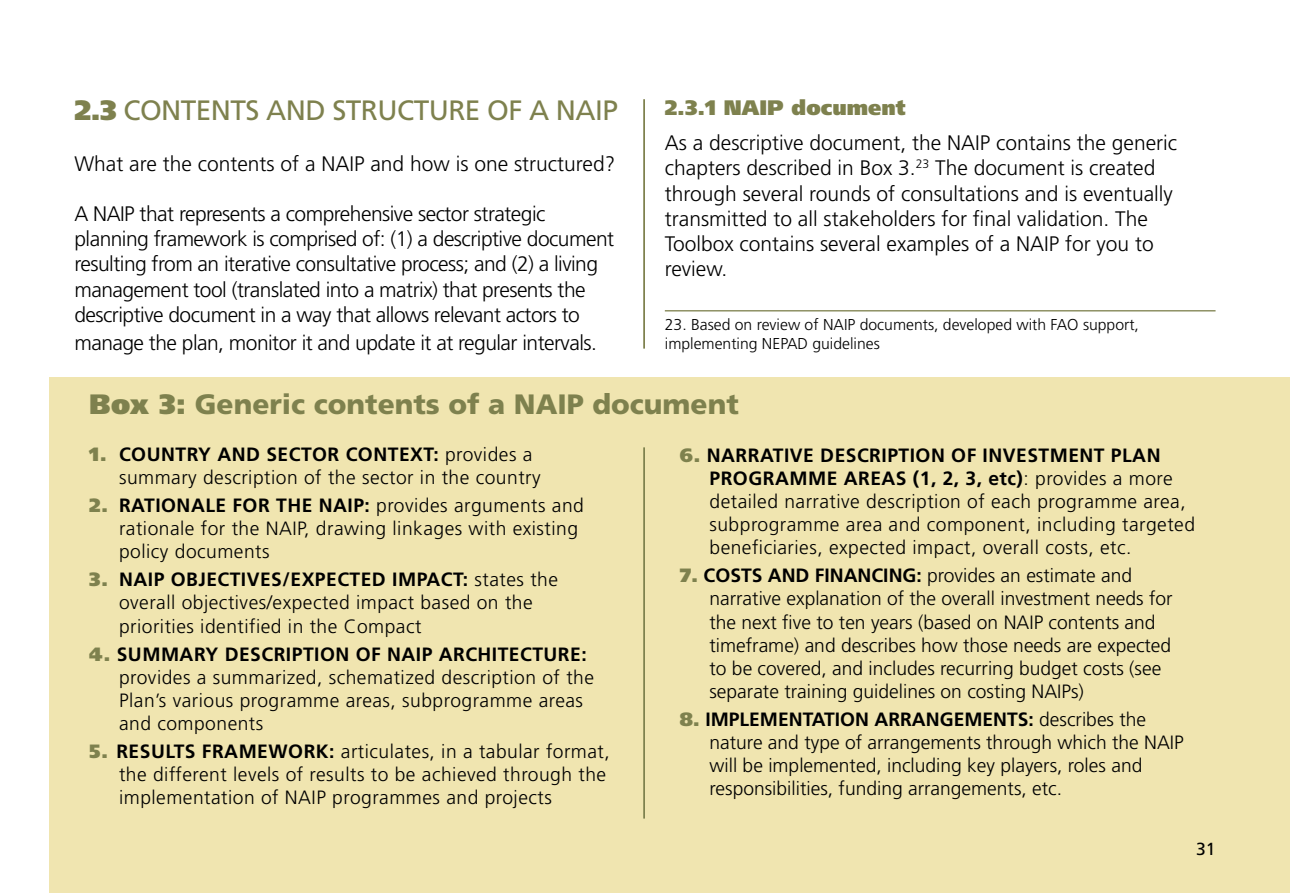
<style>
.page{position:relative;width:1290px;height:893px;background:#fff}
.page>*{position:absolute;margin:0;border:0;box-sizing:border-box;transform-origin:0 0}
.t1{font:900 28px "Frutiger LT Std";color:#7e814e}
.t2{font:28px "Frutiger LT Std";letter-spacing:-.02em;color:#7e814e}
.t3{font:300 21px/25.2px "Frutiger LT Std";letter-spacing:-.025em;color:#000}
.t4{font:300 21px/25.2px "Frutiger LT Std";color:#000}
.t5{font:900 21px "Frutiger LT Std";color:#7e814e}
.t6{font:300 19.25px/23.1px "Frutiger LT Std";letter-spacing:.025em;color:#000}
.t7{font:300 19.25px/23.1px "Frutiger LT Std";color:#000}
.t8{font:17.5px "Frutiger LT Std";color:#000}
.t9{font:300 15.75px/18.9px "Frutiger LT Std";color:#000}
.s1{font-weight:900}
.s2{font-style:inherit}
.s3{font-weight:900;color:#7e814e}
.s4{font-weight:700}
</style>
<div class="page">
<div style="left:50px;top:378px;width:1240px;height:515px;background:#f0e5b0"></div>
<hr style="left:643px;top:99px;width:2px;height:250px;background:#7e814e">
<hr style="left:643px;top:447px;width:2px;height:372px;background:#7e814e">
<hr style="left:665px;top:310px;width:550px;height:1px;background:#7e814e">
<h1 class="t2" style="left:74px;top:94px;width:545px"><span class="s1">2.3</span> CONTENTS AND STRUCTURE OF A NAIP</h1>
<p class="t4" style="left:74px;top:151px;width:542px">What are the contents of a NAIP and how is one structured?</p>
<p class="t3" style="left:74px;top:201px;width:541px">A NAIP that represents a comprehensive sector strategic planning framework is comprised of: (1) a descriptive document resulting from an iterative consultative process; and (2) a living management tool (translated into a matrix) that presents the descriptive document in a way that allows relevant actors to</p>
<p class="t3" style="left:74px;top:330px;width:524px">manage the plan, monitor it and update it at regular intervals.</p>
<p class="t5" style="left:665px;top:95px;width:242px">2.3.1 NAIP document</p>
<p class="t4" style="left:665px;top:131px;width:514px">As a descriptive document, the NAIP contains the generic chapters described in Box 3.<sup>23</sup> The document is created through several rounds of consultations and is eventually transmitted to all stakeholders for final validation. The Toolbox contains several examples of a NAIP for you to review.</p>
<p class="t9" style="left:665px;top:315px;width:476px">23. Based on review of NAIP documents, developed with FAO support, implementing NEPAD guidelines</p>
<h1 class="t1" style="left:89px;top:387px;width:651px"><span class="s2">Box 3:</span> Generic contents of a NAIP document</h1>
<p class="t6" style="left:119px;top:443px;width:423px;text-indent:-30px"><span class="s3">1.</span> <span class="s4">COUNTRY AND SECTOR CONTEXT:</span> provides a summary description of the sector in the country</p>
<p class="t6" style="left:119px;top:494px;width:466px;text-indent:-30px"><span class="s3">2.</span> <span class="s4">RATIONALE FOR THE NAIP:</span> provides arguments and rationale for the NAIP, drawing linkages with existing policy documents</p>
<p class="t6" style="left:119px;top:568px;width:440px;text-indent:-30px"><span class="s3">3.</span> <span class="s4">NAIP OBJECTIVES/EXPECTED IMPACT:</span> states the overall objectives/expected impact based on the priorities identified in the Compact</p>
<p class="t6" style="left:119px;top:643px;width:476px;text-indent:-30px"><span class="s3">4.</span> <span class="s4">SUMMARY DESCRIPTION OF NAIP ARCHITECTURE: </span>provides a summarized, schematized description of the Plan’s various programme areas, subprogramme areas and components</p>
<p class="t6" style="left:119px;top:740px;width:492px;text-indent:-30px"><span class="s3">5.</span> <span class="s4">RESULTS FRAMEWORK:</span> articulates, in a tabular format, the different levels of results to be achieved through the implementation of NAIP programmes and projects</p>
<p class="t6" style="left:709px;top:444px;width:487px;text-indent:-30px"><span class="s3">6.</span> <span class="s4">NARRATIVE DESCRIPTION OF INVESTMENT PLAN PROGRAMME AREAS (1, 2, 3, etc)</span>: provides a more detailed narrative description of each programme area, subprogramme area and component, including targeted beneficiaries, expected impact, overall costs, etc.</p>
<p class="t7" style="left:709px;top:564px;width:465px;text-indent:-30px"><span class="s3">7.</span> <span class="s4">COSTS AND FINANCING:</span> provides an estimate and narrative explanation of the overall investment needs for the next five to ten years (based on NAIP contents and timeframe) and describes how those needs are expected to be covered, and includes recurring budget costs (see separate training guidelines on costing NAIPs)</p>
<p class="t7" style="left:709px;top:708px;width:476px;text-indent:-30px"><span class="s3">8.</span> <span class="s4">IMPLEMENTATION ARRANGEMENTS:</span> describes the nature and type of arrangements through which the NAIP will be implemented, including key players, roles and responsibilities, funding arrangements, etc.</p>
<p class="t8" style="left:1196px;top:839px;width:21px">31</p>
</div>
